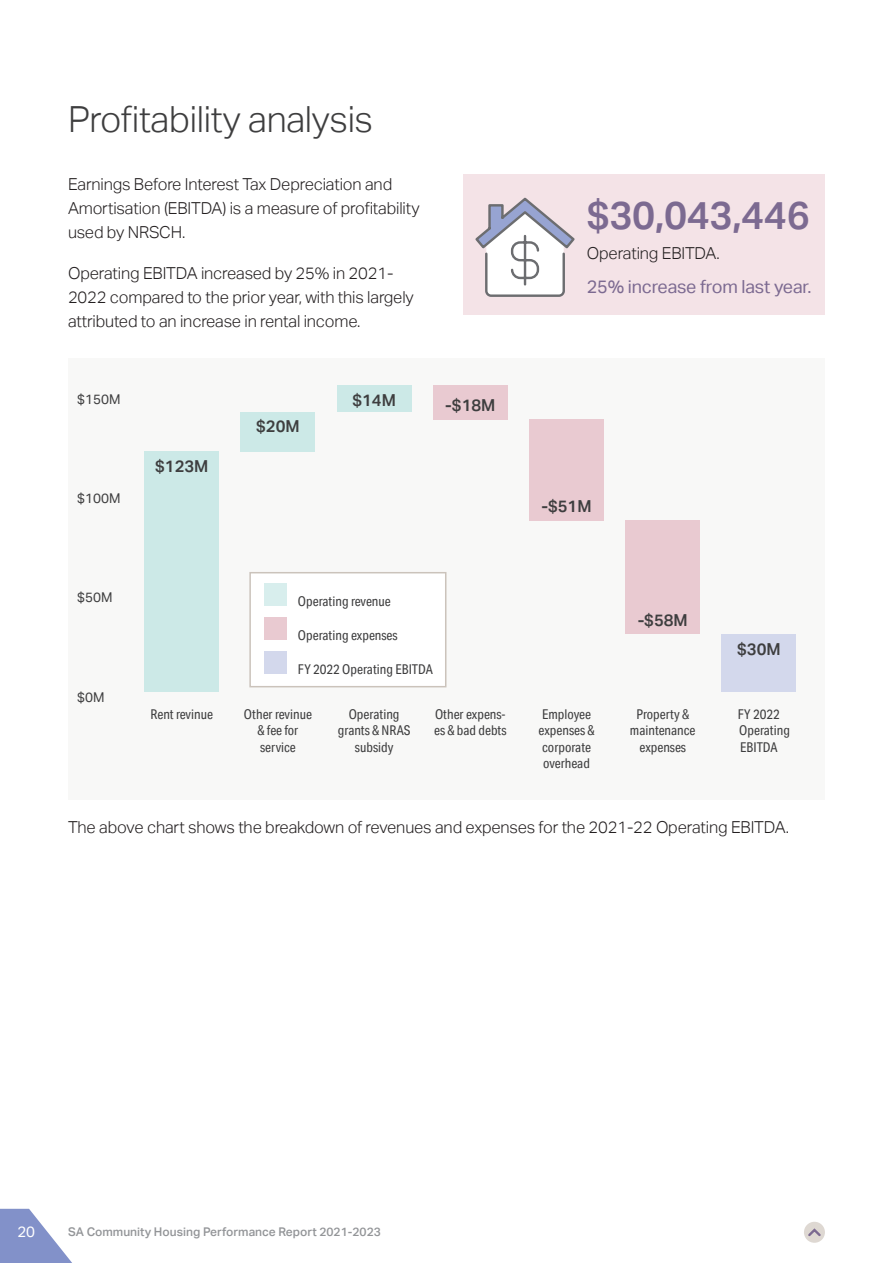
<style>
.page{position:relative;width:893px;height:1263px;background:#fff}
.page>*{position:absolute;margin:0;border:0;box-sizing:border-box;transform-origin:0 0}
.t1{font:600 39px "Aktiv Grotesk";letter-spacing:-.01em;color:#7c6a91}
.t2{font:300 36px "Aktiv Grotesk";letter-spacing:-.01em;color:#3e3e3f}
.t3{font:18px "Aktiv Grotesk";letter-spacing:-.01em;color:#7c6a91}
.t4{font:300 16.5px/24px "Aktiv Grotesk";letter-spacing:-.01em;color:#231f20}
.t5{font:600 16.5px "Aktiv Grotesk";color:#3e3e3f}
.t6{font:15px "Aktiv Grotesk";color:#fff}
.t7{font:13.5px/16.5px "Aktiv Grotesk Cd";color:#3e3e3f;text-align:center}
.t8{font:13.5px "Aktiv Grotesk";color:#3e3e3f}
.t9{font:500 12px "Aktiv Grotesk";color:#939598}
</style>
<div class="page">
<div style="left:68px;top:358px;width:757px;height:441px;background:#f8f8f7"></div>
<div style="left:463px;top:174px;width:362px;height:140px;background:#f4e3e7"></div>
<svg style="left:475px;top:197px;width:100px;height:100px"></svg>
<div style="left:145px;top:452px;width:74px;height:240px;background:#cce9e7"></div>
<div style="left:241px;top:412px;width:74px;height:40px;background:#cce9e7"></div>
<div style="left:337px;top:385px;width:74px;height:27px;background:#cce9e7"></div>
<div style="left:433px;top:385px;width:75px;height:34px;background:#e9cad1"></div>
<div style="left:529px;top:419px;width:75px;height:101px;background:#e9cad1"></div>
<div style="left:626px;top:520px;width:74px;height:114px;background:#e9cad1"></div>
<div style="left:722px;top:634px;width:74px;height:58px;background:#d3d8ec"></div>
<div style="left:249px;top:572px;width:197px;height:115px;background:#fff;border:2px solid #cbc3bb"></div>
<div style="left:264px;top:583px;width:23px;height:23px;background:#d8eeed"></div>
<div style="left:264px;top:617px;width:23px;height:23px;background:#e9cad1"></div>
<div style="left:264px;top:651px;width:23px;height:23px;background:#d3d8ec"></div>
<svg style="left:0;top:1209px;width:72px;height:54px"></svg>
<div style="left:804px;top:1222px;width:21px;height:21px;background:#ded8d2;border-radius:50%"></div>
<svg style="left:808px;top:1228px;width:13px;height:9px"></svg>
<h2 class="t2" style="left:68px;top:99px;width:307px">Profitability analysis</h2>
<p class="t4" style="left:68px;top:172px;width:353px">Earnings Before Interest Tax Depreciation and<br>Amortisation (EBITDA) is a measure of profitability used by NRSCH.</p>
<p class="t4" style="left:68px;top:261px;width:347px">Operating EBITDA increased by 25% in 2021-<br>2022 compared to the prior year, with this largely attributed to an increase in rental income.</p>
<p class="t8" style="left:77px;top:391px;width:45px">$150M</p>
<p class="t8" style="left:77px;top:490px;width:45px">$100M</p>
<p class="t8" style="left:77px;top:590px;width:37px">$50M</p>
<p class="t8" style="left:77px;top:689px;width:29px">$0M</p>
<p class="t5" style="left:155px;top:456px;width:55px">$123M</p>
<p class="t5" style="left:256px;top:417px;width:45px">$20M</p>
<p class="t5" style="left:352px;top:390px;width:45px">$14M</p>
<p class="t5" style="left:445px;top:395px;width:52px">-$18M</p>
<p class="t7" style="left:298px;top:593px;width:94px">Operating revenue</p>
<p class="t7" style="left:298px;top:627px;width:101px">Operating expenses</p>
<p class="t7" style="left:298px;top:661px;width:136px">FY 2022 Operating EBITDA</p>
<h1 class="t1" style="left:587px;top:193px;width:224px">$30,043,446</h1>
<p class="t4" style="left:587px;top:241px;width:134px">Operating EBITDA.</p>
<p class="t3" style="left:587px;top:276px;width:226px">25% increase from last year.</p>
<p class="t5" style="left:541px;top:497px;width:52px">-$51M</p>
<p class="t5" style="left:638px;top:611px;width:52px">-$58M</p>
<p class="t5" style="left:737px;top:639px;width:45px">$30M</p>
<p class="t7" style="left:151px;top:706px;width:64px">Rent revinue</p>
<p class="t7" style="left:244px;top:706px;width:70px">Other revinue &amp; fee for service</p>
<p class="t7" style="left:338px;top:706px;width:74px">Operating grants &amp; NRAS subsidy</p>
<p class="t7" style="left:434px;top:706px;width:74px;text-align:left">Other expens&shy;es &amp; bad debts</p>
<p class="t7" style="left:539px;top:706px;width:57px">Employee expenses &amp; corporate overhead</p>
<p class="t7" style="left:630px;top:706px;width:67px">Property &amp; maintenance expenses</p>
<p class="t7" style="left:738px;top:706px;width:54px;text-align:left">FY 2022<br>Operating<br>EBITDA</p>
<p class="t4" style="left:68px;top:815px;width:722px">The above chart shows the breakdown of revenues and expenses for the 2021-22 Operating EBITDA.</p>
<p class="t6" style="left:17px;top:1223px;width:19px">20</p>
<p class="t9" style="left:68px;top:1225px;width:314px">SA Community Housing Performance Report 2021-2023</p>
</div>
